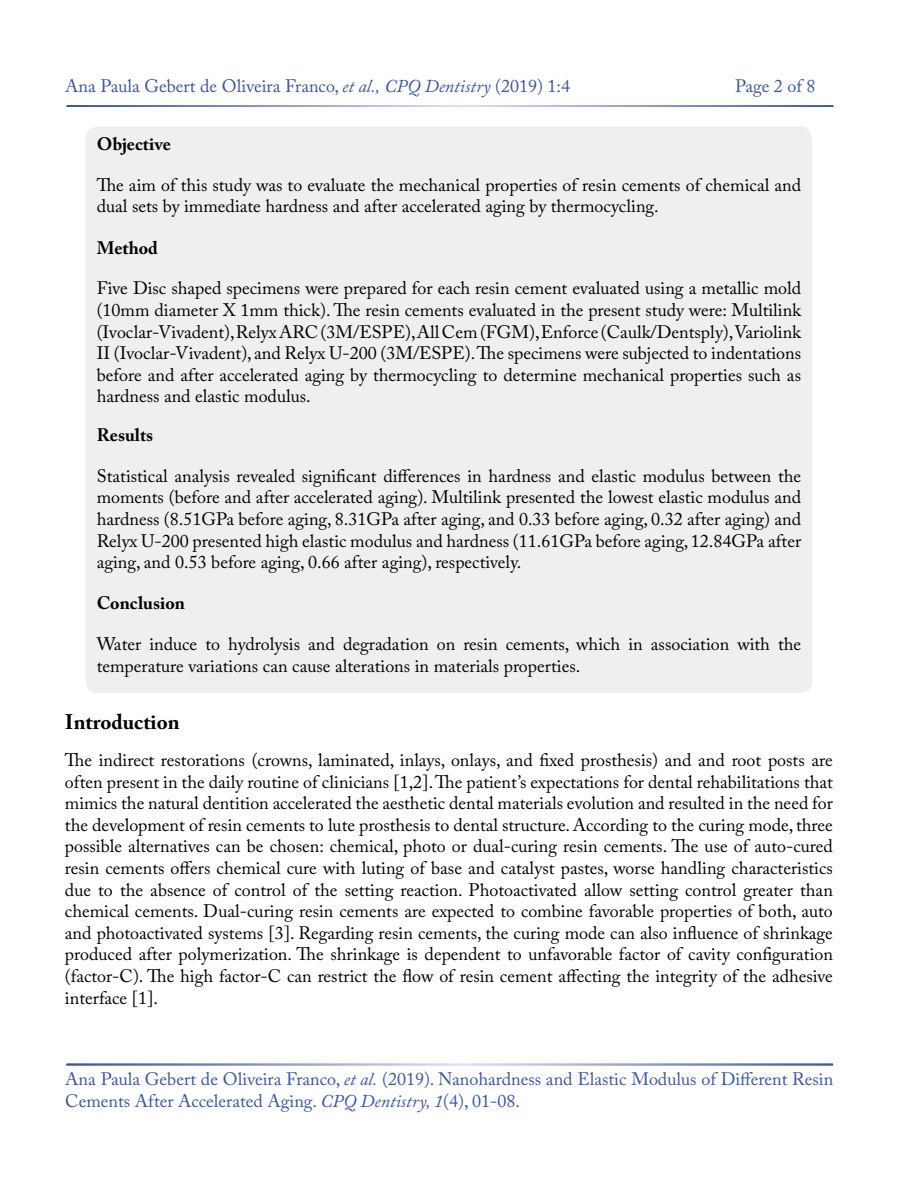
<style>
.page{position:relative;width:900px;height:1200px;background:#fff}
.page>*{position:absolute;margin:0;border:0;box-sizing:border-box;transform-origin:0 0}
.t1{font:700 21px "Adobe Caslon Pro";color:#000}
.t2{font:18px/21.6px "Adobe Caslon Pro";color:#000;text-align:justify}
.t3{font:18px/21.6px "Adobe Caslon Pro";color:#3955a0}
.t4{font:700 18px "Adobe Caslon Pro";color:#000}
.s1{font-style:italic}
</style>
<div class="page">
<div style="left:86px;top:127px;width:726px;height:566px;background:#efeff0;border-radius:12px"></div>
<p class="t3" style="left:65px;top:75px;width:506px">Ana Paula Gebert de Oliveira Franco, <span class="s1">et al., CPQ Dentistry</span> (2019) 1:4</p>
<p class="t3" style="left:735px;top:75px;width:82px">Page 2 of 8</p>
<p class="t4" style="left:97px;top:133px;width:76px">Objective</p>
<p class="t2" style="left:97px;top:174px;width:706px">The aim of this study was to evaluate the mechanical properties of resin cements of chemical and dual sets by immediate hardness and after accelerated aging by thermocycling.</p>
<p class="t4" style="left:97px;top:237px;width:63px">Method</p>
<p class="t2" style="left:97px;top:277px;width:706px">Five Disc shaped specimens were prepared for each resin cement evaluated using a metallic mold (10mm diameter X 1mm thick). The resin cements evaluated in the present study were: Multilink (Ivoclar-Vivadent), Relyx ARC (3M/ESPE), All Cem (FGM), Enforce (Caulk/Dentsply), Variolink II (Ivoclar-Vivadent), and Relyx U-200 (3M/ESPE). The specimens were subjected to indentations before and after accelerated aging by thermocycling to determine mechanical properties such as hardness and elastic modulus.</p>
<p class="t4" style="left:97px;top:424px;width:58px">Results</p>
<p class="t2" style="left:97px;top:465px;width:706px">Statistical analysis revealed significant differences in hardness and elastic modulus between the moments (before and after accelerated aging). Multilink presented the lowest elastic modulus and hardness (8.51GPa before aging, 8.31GPa after aging, and 0.33 before aging, 0.32 after aging) and Relyx U-200 presented high elastic modulus and hardness (11.61GPa before aging, 12.84GPa after aging, and 0.53 before aging, 0.66 after aging), respectively.</p>
<p class="t4" style="left:97px;top:593px;width:90px">Conclusion</p>
<p class="t2" style="left:97px;top:633px;width:706px">Water induce to hydrolysis and degradation on resin cements, which in association with the temperature variations can cause alterations in materials properties.</p>
<p class="t1" style="left:65px;top:710px;width:116px">Introduction</p>
<p class="t2" style="left:65px;top:749px;width:770px">The indirect restorations (crowns, laminated, inlays, onlays, and fixed prosthesis) and and root posts are often present in the daily routine of clinicians [1,2]. The patient’s expectations for dental rehabilitations that mimics the natural dentition accelerated the aesthetic dental materials evolution and resulted in the need for the development of resin cements to lute prosthesis to dental structure. According to the curing mode, three possible alternatives can be chosen: chemical, photo or dual-curing resin cements. The use of auto-cured resin cements offers chemical cure with luting of base and catalyst pastes, worse handling characteristics due to the absence of control of the setting reaction. Photoactivated allow setting control greater than chemical cements. Dual-curing resin cements are expected to combine favorable properties of both, auto and photoactivated systems [3]. Regarding resin cements, the curing mode can also influence of shrinkage produced after polymerization. The shrinkage is dependent to unfavorable factor of cavity configuration (factor-C). The high factor-C can restrict the flow of resin cement affecting the integrity of the adhesive interface [1].</p>
<p class="t3" style="left:65px;top:1068px;width:770px">Ana Paula Gebert de Oliveira Franco, <span class="s1">et al.</span> (2019). Nanohardness and Elastic Modulus of Different Resin<br>Cements After Accelerated Aging. <span class="s1">CPQ Dentistry, 1</span>(4), 01-08.</p>
</div>
